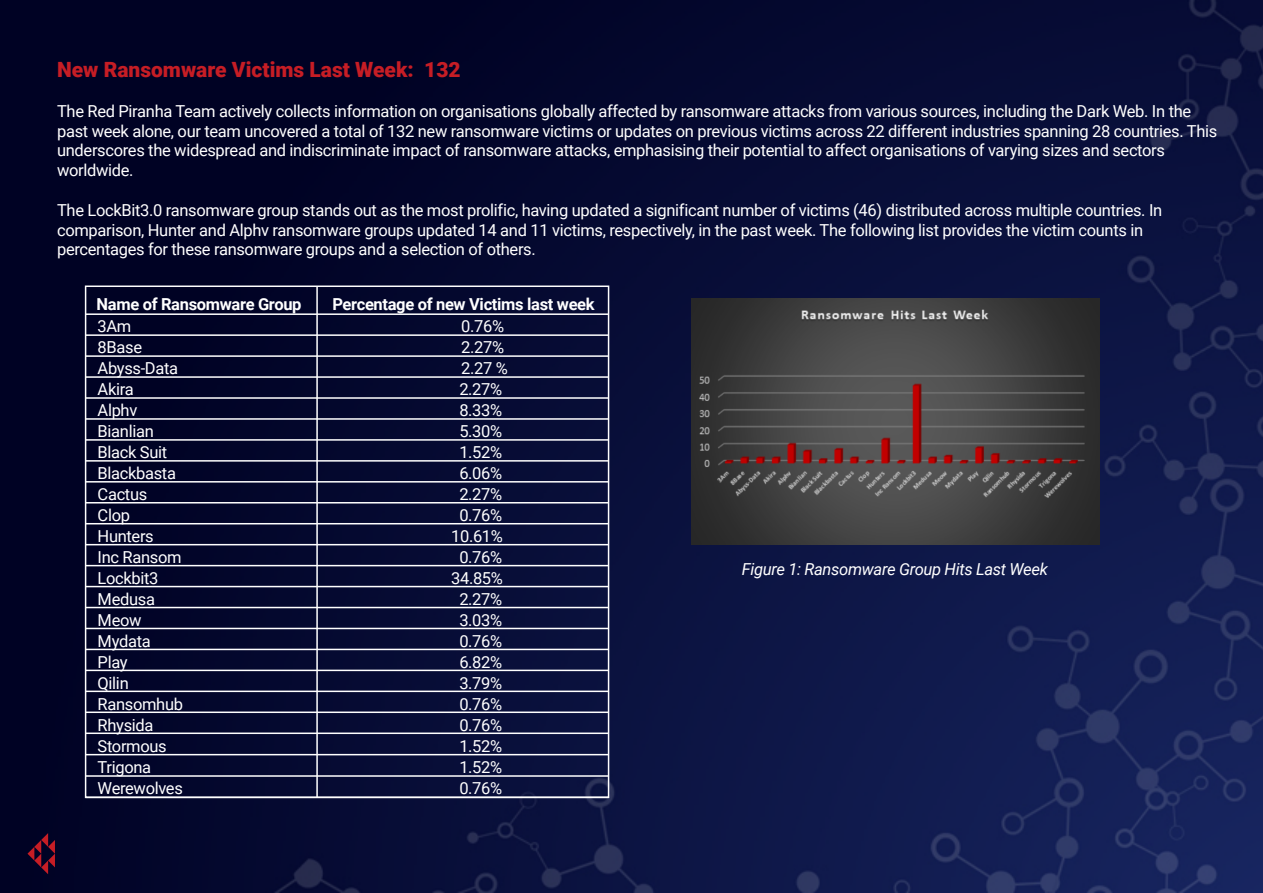
<style>
.page{position:relative;width:1263px;height:893px;background:#fff}
.page>*{position:absolute;margin:0;border:0;box-sizing:border-box;transform-origin:0 0}
.t1{font:900 21px "Roboto";color:#c61d25}
.t2{font:16.5px/21px "Roboto";letter-spacing:-.02em;color:#fff}
.t3{font:700 16.5px "Roboto";letter-spacing:-.02em;color:#fff}
.t4{font:italic 16.5px "Roboto";letter-spacing:-.02em;color:#fff}
</style>
<div class="page">
<img style="left:0;top:0;width:1263px;height:893px">
<svg style="left:28px;top:833px;width:27px;height:41px"></svg>
<div style="left:85px;top:285px;width:524px;height:513px;border:2px solid #fff"></div>
<hr style="left:86px;top:313px;width:522px;height:2px;background:#fff">
<hr style="left:86px;top:334px;width:522px;height:2px;background:#fff">
<hr style="left:86px;top:355px;width:522px;height:2px;background:#fff">
<hr style="left:86px;top:376px;width:522px;height:2px;background:#fff">
<hr style="left:86px;top:397px;width:522px;height:2px;background:#fff">
<hr style="left:86px;top:418px;width:522px;height:2px;background:#fff">
<hr style="left:86px;top:439px;width:522px;height:2px;background:#fff">
<hr style="left:86px;top:460px;width:522px;height:2px;background:#fff">
<hr style="left:86px;top:481px;width:522px;height:2px;background:#fff">
<hr style="left:86px;top:502px;width:522px;height:1px;background:#fff">
<hr style="left:86px;top:523px;width:522px;height:1px;background:#fff">
<hr style="left:86px;top:544px;width:522px;height:1px;background:#fff">
<hr style="left:86px;top:565px;width:522px;height:1px;background:#fff">
<hr style="left:86px;top:586px;width:522px;height:1px;background:#fff">
<hr style="left:86px;top:607px;width:522px;height:1px;background:#fff">
<hr style="left:86px;top:628px;width:522px;height:1px;background:#fff">
<hr style="left:86px;top:649px;width:522px;height:1px;background:#fff">
<hr style="left:86px;top:670px;width:522px;height:1px;background:#fff">
<hr style="left:86px;top:691px;width:522px;height:1px;background:#fff">
<hr style="left:86px;top:711px;width:522px;height:2px;background:#fff">
<hr style="left:86px;top:732px;width:522px;height:2px;background:#fff">
<hr style="left:86px;top:754px;width:522px;height:1px;background:#fff">
<hr style="left:86px;top:775px;width:522px;height:2px;background:#fff">
<hr style="left:86px;top:797px;width:522px;height:1px;background:#fff">
<hr style="left:316px;top:286px;width:2px;height:511px;background:#fff">
<img style="left:691px;top:299px;width:409px;height:245px">
<p class="t1" style="left:57px;top:55px;width:405px">New Ransomware Victims Last Week: 132</p>
<p class="t2" style="left:57px;top:100px;width:1162px;line-height:19.8px">The Red Piranha Team actively collects information on organisations globally affected by ransomware attacks from various sources, including the Dark Web. In the past week alone, our team uncovered a total of 132 new ransomware victims or updates on previous victims across 22 different industries spanning 28 countries. This underscores the widespread and indiscriminate impact of ransomware attacks, emphasising their potential to affect organisations of varying sizes and sectors worldwide.</p>
<p class="t2" style="left:57px;top:199px;width:1107px;line-height:19.8px">The LockBit3.0 ransomware group stands out as the most prolific, having updated a significant number of victims (46) distributed across multiple countries. In comparison, Hunter and Alphv ransomware groups updated 14 and 11 victims, respectively, in the past week. The following list provides the victim counts in percentages for these ransomware groups and a selection of others.</p>
<p class="t3" style="left:97px;top:293px;width:206px">Name of Ransomware Group</p>
<p class="t2" style="left:98px;top:315px;width:87px">3Am<br>8Base<br>Abyss-Data<br>Akira<br>Alphv<br>Bianlian<br>Black Suit<br>Blackbasta<br>Cactus<br>Clop<br>Hunters<br>Inc Ransom<br>Lockbit3<br>Medusa<br>Meow<br>Mydata<br>Play<br>Qilin<br>Ransomhub<br>Rhysida<br>Stormous<br>Trigona<br>Werewolves</p>
<p class="t3" style="left:332px;top:293px;width:264px">Percentage of new Victims last week</p>
<p class="t2" style="left:461px;top:315px;width:44px">0.76%</p>
<p class="t2" style="left:461px;top:336px;width:44px">2.27%</p>
<p class="t2" style="left:461px;top:357px;width:48px">2.27 %</p>
<p class="t2" style="left:459px;top:378px;width:44px">2.27%</p>
<p class="t2" style="left:459px;top:399px;width:44px">8.33%</p>
<p class="t2" style="left:459px;top:420px;width:44px">5.30%</p>
<p class="t2" style="left:459px;top:441px;width:44px">1.52%</p>
<p class="t2" style="left:459px;top:462px;width:44px">6.06%</p>
<p class="t2" style="left:459px;top:483px;width:44px">2.27%</p>
<p class="t2" style="left:459px;top:504px;width:44px">0.76%</p>
<p class="t2" style="left:451px;top:525px;width:53px">10.61%</p>
<p class="t2" style="left:459px;top:546px;width:44px">0.76%</p>
<p class="t2" style="left:451px;top:567px;width:53px">34.85%</p>
<p class="t2" style="left:459px;top:588px;width:44px">2.27%</p>
<p class="t2" style="left:459px;top:609px;width:44px">3.03%</p>
<p class="t2" style="left:459px;top:630px;width:44px">0.76%</p>
<p class="t2" style="left:459px;top:651px;width:44px">6.82%</p>
<p class="t2" style="left:459px;top:672px;width:44px">3.79%</p>
<p class="t2" style="left:459px;top:693px;width:44px">0.76%</p>
<p class="t2" style="left:459px;top:714px;width:44px">0.76%</p>
<p class="t2" style="left:459px;top:735px;width:44px">1.52%</p>
<p class="t2" style="left:459px;top:756px;width:44px">1.52%</p>
<p class="t2" style="left:459px;top:777px;width:44px">0.76%</p>
<p class="t4" style="left:742px;top:557px;width:308px">Figure 1: Ransomware Group Hits Last Week</p>
</div>
